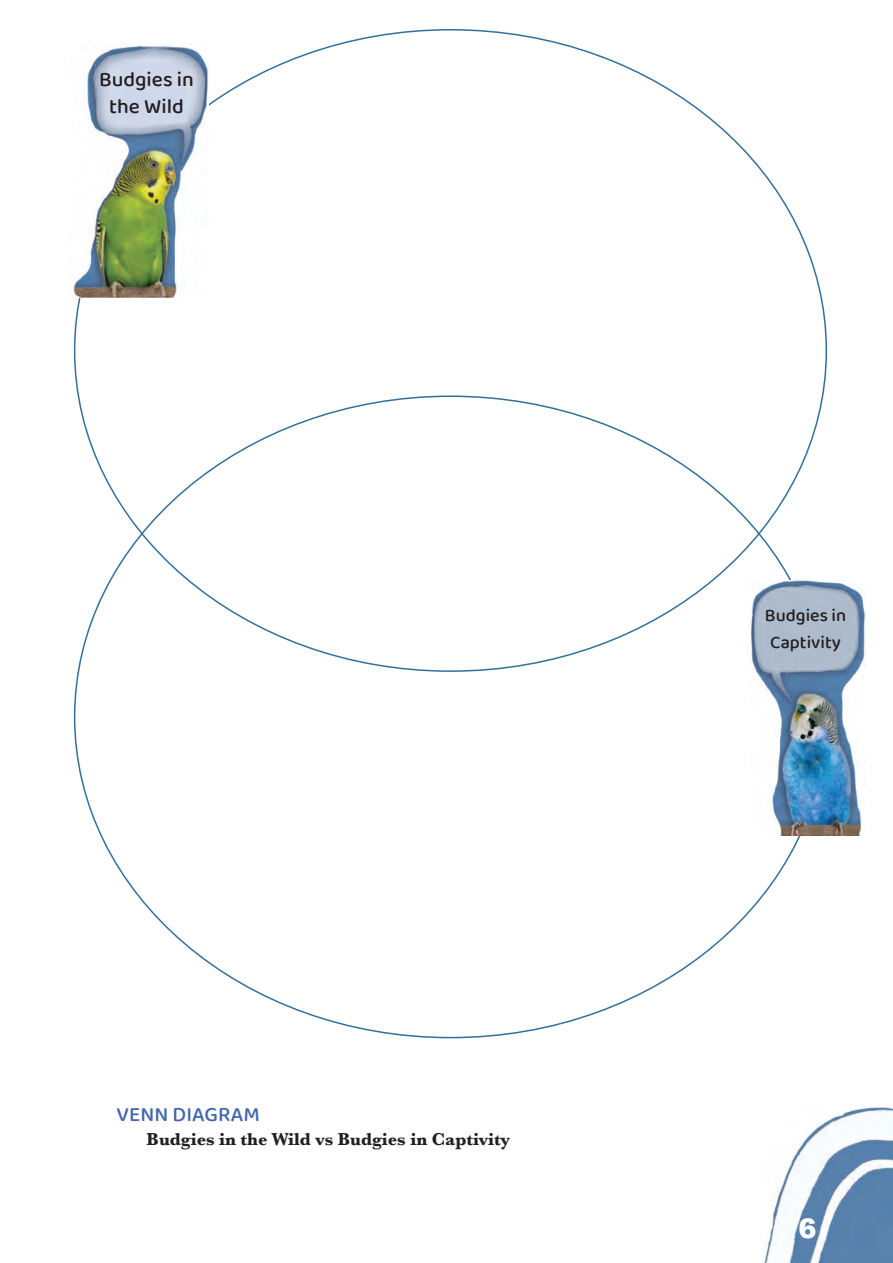
<style>
.page{position:relative;width:893px;height:1263px;background:#fff}
.page>*{position:absolute;margin:0;border:0;box-sizing:border-box;transform-origin:0 0}
.t1{font:900 27px "Arial";color:#fff}
.t2{font:500 21px/27px "Baloo 2";color:#231f20;text-align:center}
.t3{font:500 21px "Baloo 2";color:#4166ae}
.t4{font:700 18px "Baskerville";color:#231f20}
.t5{font:500 18px/27px "Baloo 2";color:#231f20}
</style>
<div class="page">
<img style="left:764px;top:1107px;width:129px;height:156px">
<img style="left:68px;top:45px;width:140px;height:252px">
<img style="left:749px;top:580px;width:117px;height:255px">
<p class="t2" style="left:99px;top:67px;width:96px">Budgies in the Wild</p>
<p class="t3" style="left:117px;top:1099px;width:145px">VENN DIAGRAM</p>
<p class="t4" style="left:147px;top:1127px;width:365px">Budgies in the Wild vs Budgies in Captivity</p>
<p class="t5" style="left:765px;top:602px;width:83px">Budgies in<br>Captivity</p>
<h1 class="t1" style="left:799px;top:1209px;width:20px">6</h1>
</div>
